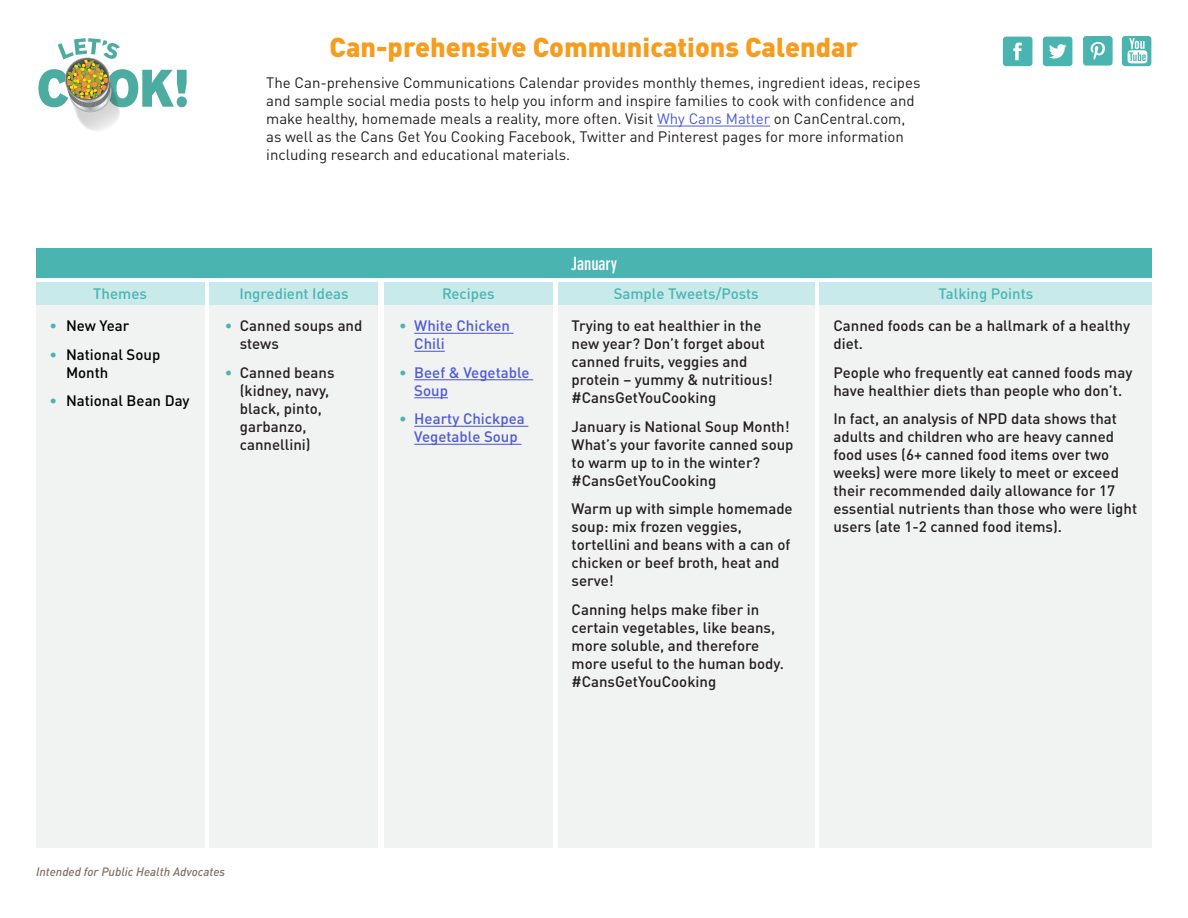
<style>
.page{position:relative;width:1188px;height:918px;background:#fff}
.page>*{position:absolute;margin:0;border:0;box-sizing:border-box;transform-origin:0 0}
.t1{font:900 27px "DINOT";color:#f79c1c}
.t2{font:700 condensed 18px "DIN Neuzeit Grotesk Std";color:#fff}
.t3{font:500 15px/18px "DINOT";color:#241f21}
.t4{font:15px/18px "DINOT";color:#241f21}
.t5{font:500 15px/18px "DINOT";color:#4f5cd6}
.t6{font:500 15px "DINOT";color:#4ab5b0}
.t7{font:500 15px/18px "DINOT";color:#000}
.t8{font:italic 500 12px "DINOT";color:#807066}
.s1{color:#4f5cd6}
.s2{color:#4ab5b0}
</style>
<div class="page">
<svg style="left:38px;top:38px;width:149px;height:93px"></svg>
<hr style="left:657px;top:126px;width:113px;height:1px;background:#4f5cd6">
<div style="left:1003px;top:37px;width:29px;height:29px;background:#4ab5b0;border-radius:3px"></div>
<svg style="left:1013px;top:43px;width:9px;height:17px"></svg>
<div style="left:1043px;top:37px;width:29px;height:29px;background:#4ab5b0;border-radius:3px"></div>
<svg style="left:1049px;top:44px;width:18px;height:15px"></svg>
<div style="left:1083px;top:36px;width:30px;height:30px;background:#4ab5b0;border-radius:3px"></div>
<svg style="left:1091px;top:42px;width:14px;height:18px"></svg>
<div style="left:1122px;top:36px;width:29px;height:30px;background:#4ab5b0;border-radius:3px"></div>
<svg style="left:1128px;top:38px;width:19px;height:25px"></svg>
<div style="left:36px;top:248px;width:1116px;height:30px;background:#4ab5b0"></div>
<div style="left:36px;top:283px;width:168px;height:22px;background:#c8eaeb"></div>
<div style="left:36px;top:305px;width:168px;height:543px;background:#f1f2f2"></div>
<div style="left:210px;top:283px;width:168px;height:22px;background:#c8eaeb"></div>
<div style="left:210px;top:305px;width:168px;height:543px;background:#f1f2f2"></div>
<div style="left:384px;top:283px;width:168px;height:22px;background:#c8eaeb"></div>
<div style="left:384px;top:305px;width:168px;height:543px;background:#f1f2f2"></div>
<hr style="left:414px;top:333px;width:100px;height:1px;background:#4f5cd6">
<hr style="left:414px;top:351px;width:31px;height:1px;background:#4f5cd6">
<hr style="left:414px;top:379px;width:119px;height:1px;background:#4f5cd6">
<hr style="left:414px;top:397px;width:34px;height:1px;background:#4f5cd6">
<hr style="left:414px;top:426px;width:114px;height:1px;background:#4f5cd6">
<hr style="left:414px;top:444px;width:107px;height:1px;background:#4f5cd6">
<div style="left:558px;top:283px;width:256px;height:22px;background:#c8eaeb"></div>
<div style="left:558px;top:305px;width:256px;height:543px;background:#f1f2f2"></div>
<div style="left:820px;top:283px;width:332px;height:22px;background:#c8eaeb"></div>
<div style="left:820px;top:305px;width:332px;height:543px;background:#f1f2f2"></div>
<h1 class="t1" style="left:330px;top:29px;width:530px">Can-prehensive Communications Calendar</h1>
<p class="t4" style="left:266px;top:73px;width:656px">The Can-prehensive Communications Calendar provides monthly themes, ingredient ideas, recipes and sample social media posts to help you inform and inspire families to cook with confidence and make healthy, homemade meals a reality, more often. Visit <span class="s1">Why Cans Matter</span> on CanCentral.com, as well as the Cans Get You Cooking Facebook, Twitter and Pinterest pages for more information including research and educational materials.</p>
<p class="t6" style="left:93px;top:284px;width:55px">Themes</p>
<p class="t7" style="left:50px;top:316px;width:81px"><span class="s2">•</span> New Year</p>
<p class="t7" style="left:66px;top:345px;width:96px;text-indent:-16px"><span class="s2">•</span> National Soup<br>Month</p>
<p class="t7" style="left:50px;top:391px;width:142px"><span class="s2">•</span> National Bean Day</p>
<p class="t6" style="left:239px;top:284px;width:111px">Ingredient Ideas</p>
<p class="t3" style="left:240px;top:316px;width:124px;text-indent:-15px"><span class="s2">•</span> Canned soups and stews</p>
<p class="t3" style="left:240px;top:363px;width:96px;text-indent:-15px"><span class="s2">•</span> Canned beans (kidney, navy, black, pinto, garbanzo, cannellini)</p>
<p class="t6" style="left:442px;top:284px;width:54px">Recipes</p>
<p class="t5" style="left:414px;top:316px;width:97px;text-indent:-15px"><span class="s2">•</span> White Chicken<br>Chili</p>
<p class="t5" style="left:414px;top:363px;width:117px;text-indent:-15px"><span class="s2">•</span> Beef &amp; Vegetable<br>Soup</p>
<p class="t5" style="left:399px;top:409px;width:127px;text-align:center"><span class="s2">•</span> Hearty Chickpea<br>Vegetable Soup</p>
<p class="t2" style="left:571px;top:253px;width:48px">January</p>
<p class="t6" style="left:614px;top:284px;width:146px">Sample Tweets/Posts</p>
<p class="t3" style="left:572px;top:316px;width:203px">Trying to eat healthier in the new year? Don’t forget about canned fruits, veggies and protein – yummy &amp; nutritious! #CansGetYouCooking</p>
<p class="t3" style="left:572px;top:417px;width:223px">January is National Soup Month!<br>What’s your favorite canned soup to warm up to in the winter? #CansGetYouCooking</p>
<p class="t3" style="left:572px;top:499px;width:223px">Warm up with simple homemade soup: mix frozen veggies, tortellini and beans with a can of chicken or beef broth, heat and serve!</p>
<p class="t3" style="left:572px;top:600px;width:214px">Canning helps make fiber in certain vegetables, like beans, more soluble, and therefore more useful to the human body. #CansGetYouCooking</p>
<p class="t6" style="left:939px;top:284px;width:96px">Talking Points</p>
<p class="t3" style="left:833px;top:316px;width:298px">Canned foods can be a hallmark of a healthy diet.</p>
<p class="t3" style="left:833px;top:363px;width:300px">People who frequently eat canned foods may have healthier diets than people who don’t.</p>
<p class="t3" style="left:833px;top:409px;width:305px">In fact, an analysis of NPD data shows that adults and children who are heavy canned food uses (6+ canned food items over two weeks) were more likely to meet or exceed their recommended daily allowance for 17 essential nutrients than those who were light users (ate 1-2 canned food items).</p>
<p class="t8" style="left:36px;top:864px;width:191px">Intended for Public Health Advocates</p>
</div>
